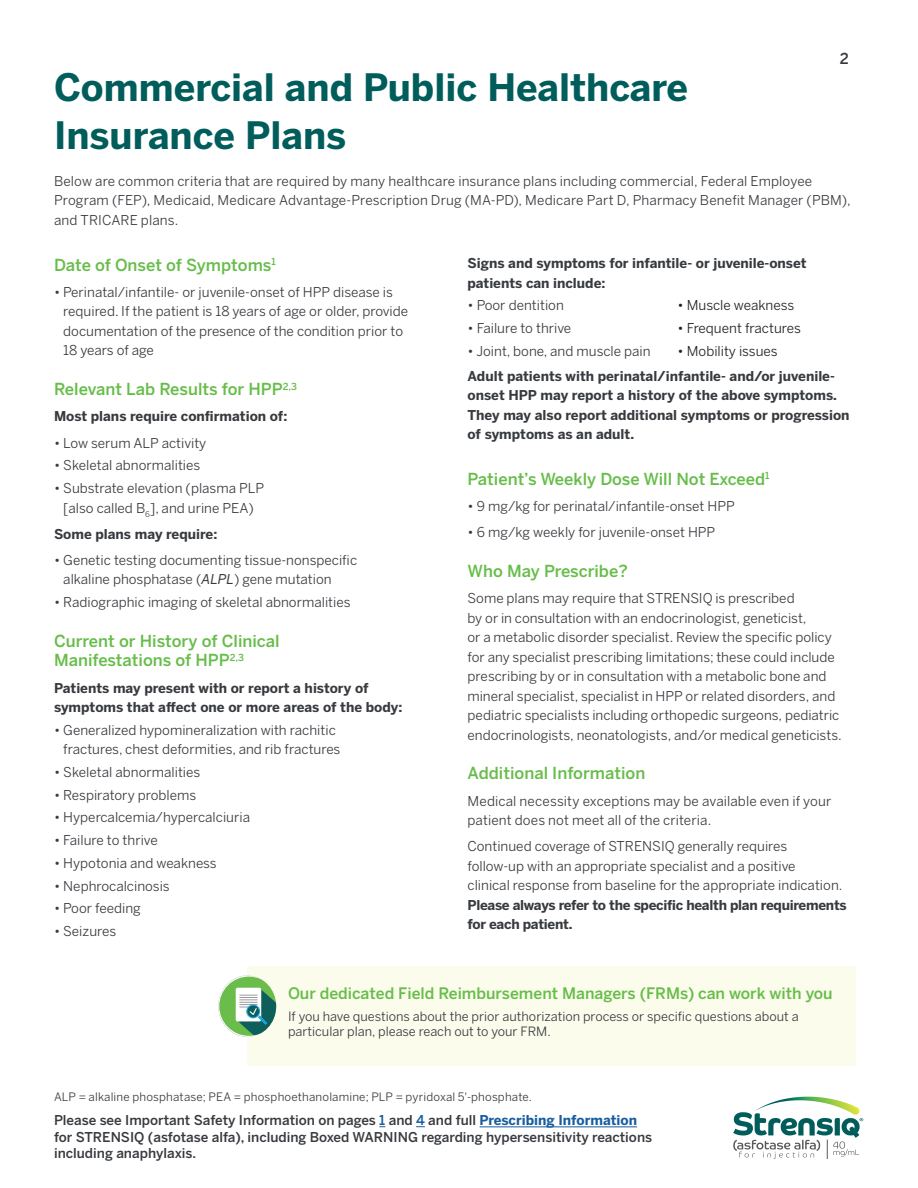
<style>
.page{position:relative;width:918px;height:1188px;background:#fff}
.page>*{position:absolute;margin:0;border:0;box-sizing:border-box;transform-origin:0 0}
.t1{font:700 37.5px/48px "Benton Sans";color:#005d5b}
.t2{font:500 16.5px/19.5px "Benton Sans";color:#67bd4a}
.t3{font:500 15.75px "Benton Sans";color:#67bd4a}
.t4{font:500 15px "Benton Sans";color:#373a3e}
.t5{font:13.5px/19.5px "Benton Sans";color:#373a3e}
.t6{font:700 13.5px/19.5px "Benton Sans";color:#373a3e}
.t7{font:500 13.5px/16.2px "Benton Sans";color:#373a3e}
.t8{font:700 13.5px/19.5px "Benton Sans";letter-spacing:-.02em;color:#373a3e}
.t9{font:13.5px "Benton Sans";color:#231f20}
.t10{font:12.75px/15.3px "Benton Sans";color:#373a3e}
.t11{font:11.55px "Benton Sans";letter-spacing:.015em;color:#373a3e}
.s1{font-style:italic}
.s2{color:#175d9e}
.s3{font-weight:700;color:#175d9e}
</style>
<div class="page">
<svg style="left:733px;top:1097px;width:130px;height:62px"></svg>
<hr style="left:480px;top:1127px;width:157px;height:1px;background:#175d9e">
<div style="left:248px;top:966px;width:608px;height:100px;background:#fbfcec"></div>
<svg style="left:218px;top:975px;width:58px;height:62px"></svg>
<p class="t4" style="left:840px;top:50px;width:11px">2</p>
<h1 class="t1" style="left:54px;top:62px;width:636px">Commercial and Public Healthcare<br>Insurance Plans</h1>
<p class="t5" style="left:54px;top:171px;width:798px">Below are common criteria that are required by many healthcare insurance plans including commercial, Federal Employee<br>Program (FEP), Medicaid, Medicare Advantage-Prescription Drug (MA-PD), Medicare Part D, Pharmacy Benefit Manager (PBM), and TRICARE plans.</p>
<p class="t2" style="left:54px;top:255px;width:223px">Date of Onset of Symptoms<sup>1</sup></p>
<p class="t5" style="left:63px;top:282px;width:346px;text-indent:-9px">• Perinatal/infantile- or juvenile-onset of HPP disease is required. If the patient is 18 years of age or older, provide documentation of the presence of the condition prior to 18 years of age</p>
<p class="t2" style="left:54px;top:379px;width:245px">Relevant Lab Results for HPP<sup>2,3</sup></p>
<p class="t6" style="left:54px;top:407px;width:235px">Most plans require confirmation of:</p>
<p class="t5" style="left:54px;top:433px;width:154px">• Low serum ALP activity</p>
<p class="t5" style="left:54px;top:456px;width:148px">• Skeletal abnormalities</p>
<p class="t5" style="left:54px;top:478px;width:212px;text-align:center">• Substrate elevation (plasma PLP [also called B<sub>6</sub>], and urine PEA)</p>
<p class="t6" style="left:54px;top:524px;width:165px">Some plans may require:</p>
<p class="t5" style="left:63px;top:550px;width:295px;text-indent:-9px">• Genetic testing documenting tissue-nonspecific alkaline phosphatase (<span class="s1">ALPL</span>) gene mutation</p>
<p class="t5" style="left:54px;top:592px;width:298px">• Radiographic imaging of skeletal abnormalities</p>
<p class="t2" style="left:54px;top:631px;width:227px">Current or History of Clinical<br>Manifestations of HPP<sup>2,3</sup></p>
<p class="t6" style="left:54px;top:678px;width:350px">Patients may present with or report a history of symptoms that affect one or more areas of the body:</p>
<p class="t5" style="left:63px;top:720px;width:279px;text-indent:-9px">• Generalized hypomineralization with rachitic fractures, chest deformities, and rib fractures</p>
<p class="t5" style="left:54px;top:762px;width:148px">• Skeletal abnormalities</p>
<p class="t5" style="left:54px;top:785px;width:144px">• Respiratory problems</p>
<p class="t5" style="left:54px;top:808px;width:198px">• Hypercalcemia/hypercalciuria</p>
<p class="t5" style="left:54px;top:830px;width:105px">• Failure to thrive</p>
<p class="t5" style="left:54px;top:853px;width:164px">• Hypotonia and weakness</p>
<p class="t5" style="left:54px;top:876px;width:117px">• Nephrocalcinosis</p>
<p class="t5" style="left:54px;top:899px;width:88px">• Poor feeding</p>
<p class="t5" style="left:54px;top:921px;width:64px">• Seizures</p>
<p class="t6" style="left:468px;top:253px;width:341px">Signs and symptoms for infantile- or juvenile-onset patients can include:</p>
<p class="t5" style="left:468px;top:296px;width:98px">• Poor dentition</p>
<p class="t5" style="left:468px;top:318px;width:105px">• Failure to thrive</p>
<p class="t5" style="left:468px;top:341px;width:185px">• Joint, bone, and muscle pain</p>
<p class="t6" style="left:468px;top:366px;width:384px">Adult patients with perinatal/infantile- and/or juvenile&shy;onset HPP may report a history of the above symptoms.<br>They may also report additional symptoms or progression of symptoms as an adult.</p>
<p class="t2" style="left:468px;top:469px;width:304px">Patient’s Weekly Dose Will Not Exceed<sup>1</sup></p>
<p class="t5" style="left:468px;top:496px;width:269px">• 9 mg/kg for perinatal/infantile-onset HPP</p>
<p class="t5" style="left:468px;top:522px;width:249px">• 6 mg/kg weekly for juvenile-onset HPP</p>
<p class="t2" style="left:468px;top:561px;width:162px">Who May Prescribe?</p>
<p class="t5" style="left:468px;top:588px;width:376px">Some plans may require that STRENSIQ is prescribed<br>by or in consultation with an endocrinologist, geneticist,<br>or a metabolic disorder specialist. Review the specific policy for any specialist prescribing limitations; these could include prescribing by or in consultation with a metabolic bone and mineral specialist, specialist in HPP or related disorders, and pediatric specialists including orthopedic surgeons, pediatric endocrinologists, neonatologists, and/or medical geneticists.</p>
<p class="t2" style="left:468px;top:763px;width:179px">Additional Information</p>
<p class="t5" style="left:468px;top:791px;width:365px">Medical necessity exceptions may be available even if your patient does not meet all of the criteria.</p>
<p class="t5" style="left:468px;top:837px;width:376px">Continued coverage of STRENSIQ generally requires follow-up with an appropriate specialist and a positive<br>clinical response from baseline for the appropriate indication.</p>
<p class="t8" style="left:468px;top:895px;width:381px">Please always refer to the specific health plan requirements for each patient.</p>
<p class="t9" style="left:678px;top:297px;width:118px">• Muscle weakness</p>
<p class="t9" style="left:678px;top:320px;width:125px">• Frequent fractures</p>
<p class="t9" style="left:678px;top:343px;width:102px">• Mobility issues</p>
<p class="t3" style="left:288px;top:984px;width:546px">Our dedicated Field Reimbursement Managers (FRMs) can work with you</p>
<p class="t10" style="left:288px;top:1008px;width:512px">If you have questions about the prior authorization process or specific questions about a particular plan, please reach out to your FRM.</p>
<p class="t11" style="left:54px;top:1090px;width:480px">ALP = alkaline phosphatase; PEA = phosphoethanolamine; PLP = pyridoxal 5'-phosphate.</p>
<p class="t7" style="left:54px;top:1112px;width:600px">Please see Important Safety Information on pages <span class="s2">1</span> and <span class="s2">4</span> and full <span class="s3">Prescribing Information </span>for STRENSIQ (asfotase alfa), including Boxed WARNING regarding hypersensitivity reactions including anaphylaxis.</p>
</div>
